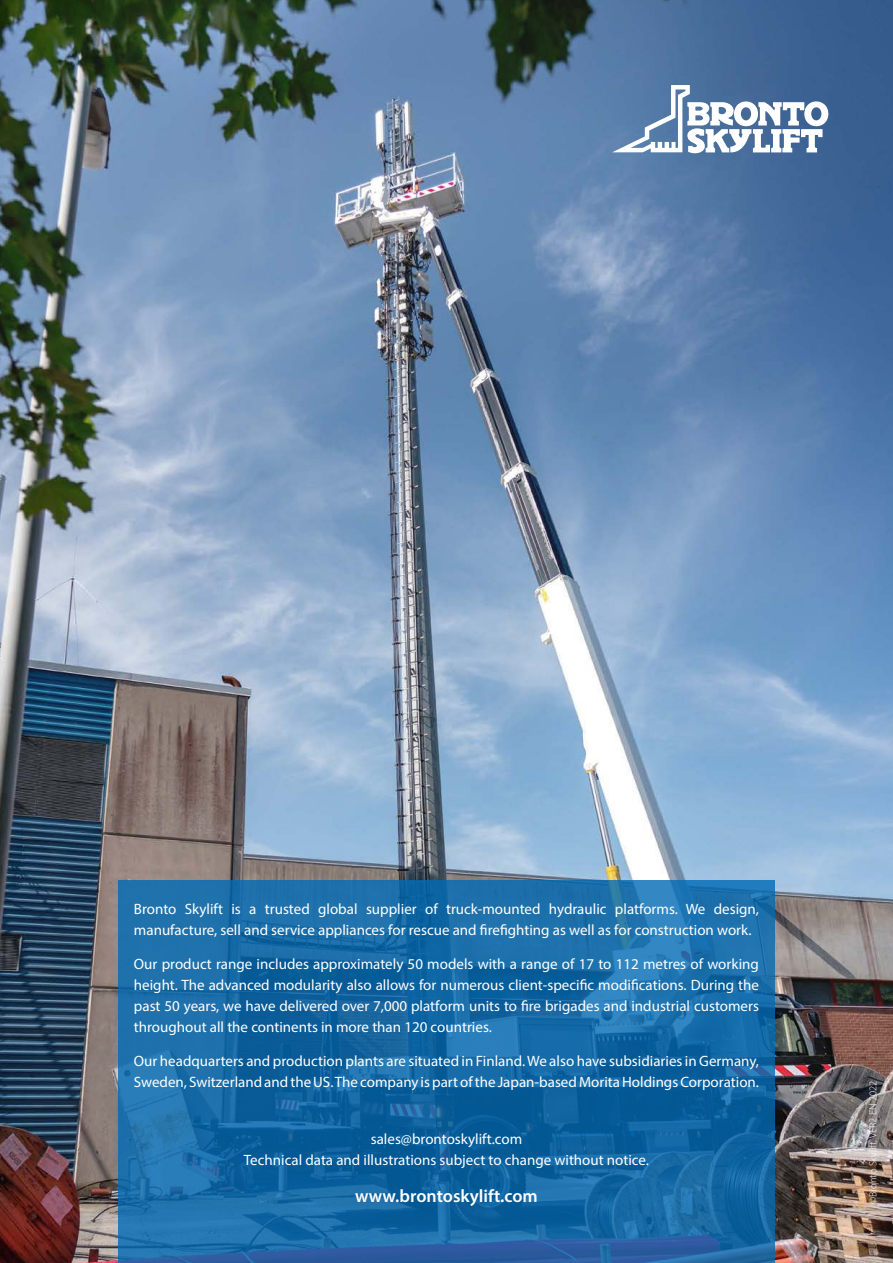
<style>
.page{position:relative;width:893px;height:1263px;background:#fff}
.page>*{position:absolute;margin:0;border:0;box-sizing:border-box;transform-origin:0 0}
.bs_takakannen_www{font:600 18px "Myriad Pro";color:#fff}
.bs_takakannen_yritys{font:15px/21px "Myriad Pro";color:#fff}
.bs_takakannen_yhteys{font:15px "Myriad Pro";color:#fff}
.bs_takakannen_painom{font:300 10.5px "Myriad Pro";color:#fff}
</style>
<div class="page">
<img style="left:0;top:0;width:893px;height:1263px">
<svg style="left:118px;top:880px;width:657px;height:383px"></svg>
<svg style="left:612px;top:85px;width:216px;height:70px"></svg>
<p class="bs_takakannen_yritys" style="left:134px;top:898px;width:626px">Bronto Skylift is a trusted global supplier of truck-mounted hydraulic platforms. We design, manufacture, sell and service appliances for rescue and firefighting as well as for construction work.</p>
<p class="bs_takakannen_yritys" style="left:134px;top:953px;width:627px;text-align:justify">Our product range includes approximately 50 models with a range of 17 to 112 metres of working height. The advanced modularity also allows for numerous client-specific modifications. During the past 50 years, we have delivered over 7,000 platform units to fire brigades and industrial customers throughout all the continents in more than 120 countries.</p>
<p class="bs_takakannen_yritys" style="left:134px;top:1050px;width:627px">Our headquarters and production plants are situated in Finland. We also have subsidiaries in Germany,<br>Sweden, Switzerland and the US. The company is part of the Japan-based Morita Holdings Corporation.</p>
<p class="bs_takakannen_yhteys" style="left:371px;top:1130px;width:153px">sales@brontoskylift.com</p>
<p class="bs_takakannen_yhteys" style="left:244px;top:1151px;width:407px">Technical data and illustrations subject to change without notice.</p>
<p class="bs_takakannen_www" style="left:355px;top:1184px;width:184px">www.brontoskylift.com</p>
<p class="bs_takakannen_painom" style="left:867px;top:1204px;width:125px;rotate:-90deg">©Bronto Skylift, VER2 EN 2022</p>
</div>
